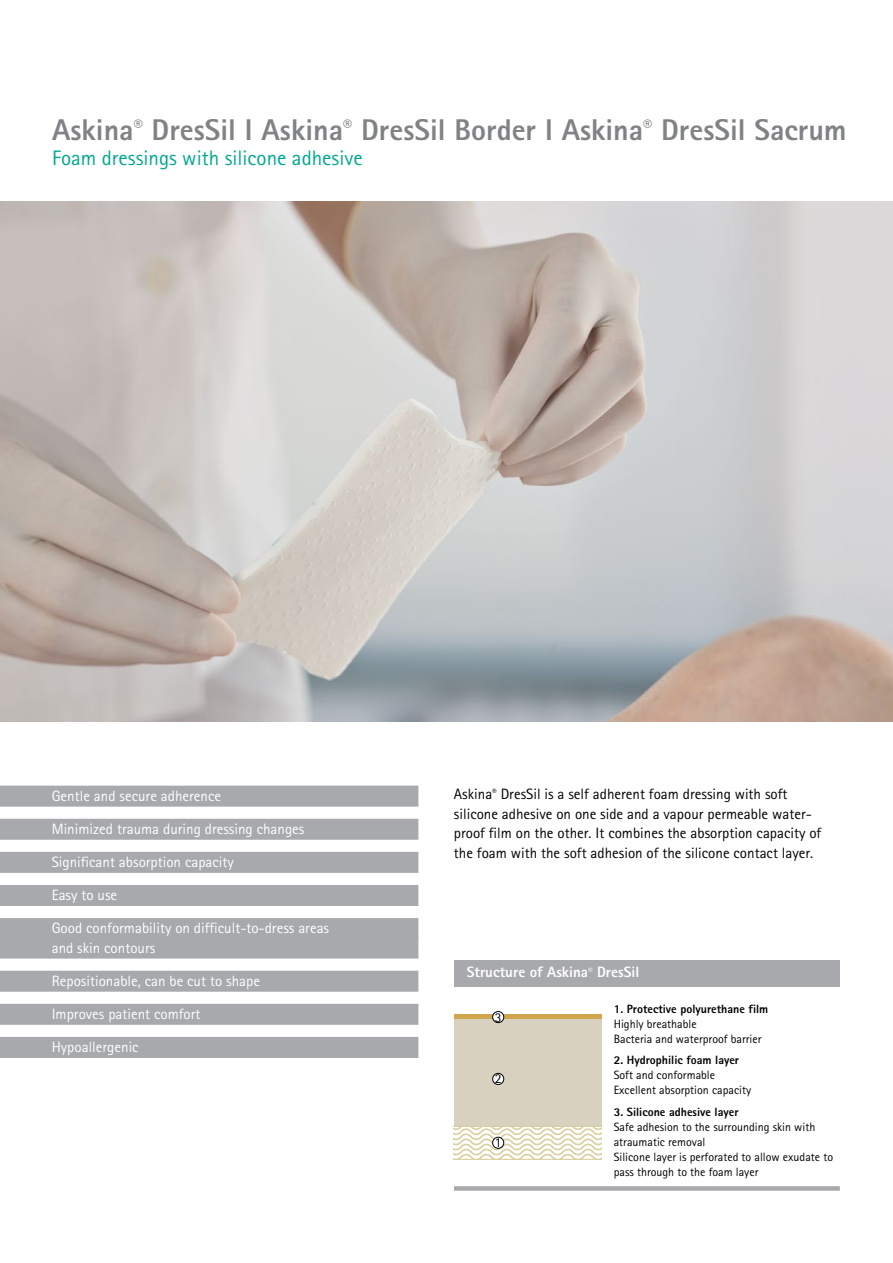
<style>
.page{position:relative;width:893px;height:1263px;background:#fff}
.page>*{position:absolute;margin:0;border:0;box-sizing:border-box;transform-origin:0 0}
.t1{font:800 30px "Rotis Sans Serif Pro";color:#808285}
.t2{font:21px "Rotis Sans Serif Pro";color:#00a88e}
.t3{font:15px/19.5px "Rotis Sans Serif Pro";color:#fff}
.t4{font:15px/19.5px "Rotis Sans Serif Pro";color:#000}
.t5{font:800 15px "Rotis Sans Serif Pro";color:#fff}
.t6{font:13.5px "Rotis Sans Serif Pro";color:#000}
.t7{font:12px/15px "Rotis Sans Serif Pro";color:#000}
.t8{font:800 12px "Rotis Sans Serif Pro";color:#000}
</style>
<div class="page">
<img style="left:0;top:202px;width:893px;height:520px">
<div style="left:0;top:786px;width:418px;height:21px;background:#a7a9ac"></div>
<div style="left:0;top:819px;width:418px;height:21px;background:#a7a9ac"></div>
<div style="left:0;top:852px;width:418px;height:21px;background:#a7a9ac"></div>
<div style="left:0;top:885px;width:418px;height:21px;background:#a7a9ac"></div>
<div style="left:0;top:918px;width:418px;height:21px;background:#a7a9ac"></div>
<div style="left:0;top:937px;width:418px;height:21px;background:#a7a9ac"></div>
<div style="left:0;top:971px;width:418px;height:21px;background:#a7a9ac"></div>
<div style="left:0;top:1004px;width:418px;height:21px;background:#a7a9ac"></div>
<div style="left:0;top:1037px;width:418px;height:21px;background:#a7a9ac"></div>
<div style="left:454px;top:960px;width:386px;height:26px;background:#a7a9ac"></div>
<div style="left:454px;top:1015px;width:148px;height:112px;background:#d8d1c0"></div>
<svg style="left:454px;top:1126px;width:148px;height:34px"></svg>
<hr style="left:454px;top:1015px;width:148px;height:4px;background:#d0a74e">
<div style="left:493px;top:1137px;width:11px;height:11px;background:#fff;border-radius:50%"></div>
<div style="left:492px;top:1137px;width:12px;height:12px;border:1px solid #000;border-radius:50%"></div>
<div style="left:493px;top:1073px;width:11px;height:11px;background:#fff;border-radius:50%"></div>
<div style="left:492px;top:1073px;width:12px;height:12px;border:1px solid #000;border-radius:50%"></div>
<div style="left:493px;top:1011px;width:11px;height:12px;background:#fff;border-radius:50%"></div>
<div style="left:492px;top:1011px;width:12px;height:12px;border:1px solid #000;border-radius:50%"></div>
<div style="left:454px;top:1186px;width:386px;height:5px;background:#a7a9ac"></div>
<h1 class="t1" style="left:52px;top:111px;width:796px">Askina<sup>®</sup> DresSil I Askina<sup>®</sup> DresSil Border I Askina<sup>®</sup> DresSil Sacrum</h1>
<h2 class="t2" style="left:52px;top:145px;width:312px">Foam dressings with silicone adhesive</h2>
<p class="t3" style="left:52px;top:786px;width:171px">Gentle and secure adherence</p>
<p class="t3" style="left:52px;top:819px;width:254px">Minimized trauma during dressing changes</p>
<p class="t3" style="left:52px;top:852px;width:184px">Significant absorption capacity</p>
<p class="t3" style="left:52px;top:885px;width:67px">Easy to use</p>
<p class="t3" style="left:52px;top:918px;width:279px">Good conformability on difficult-to-dress areas and skin contours</p>
<p class="t3" style="left:52px;top:971px;width:210px">Repositionable, can be cut to shape</p>
<p class="t3" style="left:52px;top:1004px;width:150px">Improves patient comfort</p>
<p class="t3" style="left:52px;top:1037px;width:88px">Hypoallergenic</p>
<p class="t4" style="left:454px;top:784px;width:369px">Askina<sup>®</sup> DresSil is a self adherent foam dressing with soft silicone adhesive on one side and a vapour permeable water&shy;proof film on the other. It combines the absorption capacity of the foam with the soft adhesion of the silicone contact layer.</p>
<p class="t5" style="left:467px;top:963px;width:174px">Structure of Askina<sup>®</sup> DresSil</p>
<p class="t8" style="left:614px;top:1001px;width:156px">1. Protective polyurethane film</p>
<p class="t7" style="left:614px;top:1016px;width:149px">Highly breathable<br>Bacteria and waterproof barrier</p>
<p class="t8" style="left:614px;top:1052px;width:127px">2. Hydrophilic foam layer</p>
<p class="t7" style="left:614px;top:1068px;width:139px">Soft and conformable<br>Excellent absorption capacity</p>
<p class="t8" style="left:614px;top:1104px;width:126px">3. Silicone adhesive layer</p>
<p class="t7" style="left:614px;top:1119px;width:221px">Safe adhesion to the surrounding skin with atraumatic removal<br>Silicone layer is perforated to allow exudate to pass through to the foam layer</p>
<p class="t6" style="left:495px;top:1009px;width:8px">3</p>
<p class="t6" style="left:495px;top:1071px;width:8px">2</p>
<p class="t6" style="left:495px;top:1135px;width:8px">1</p>
</div>
